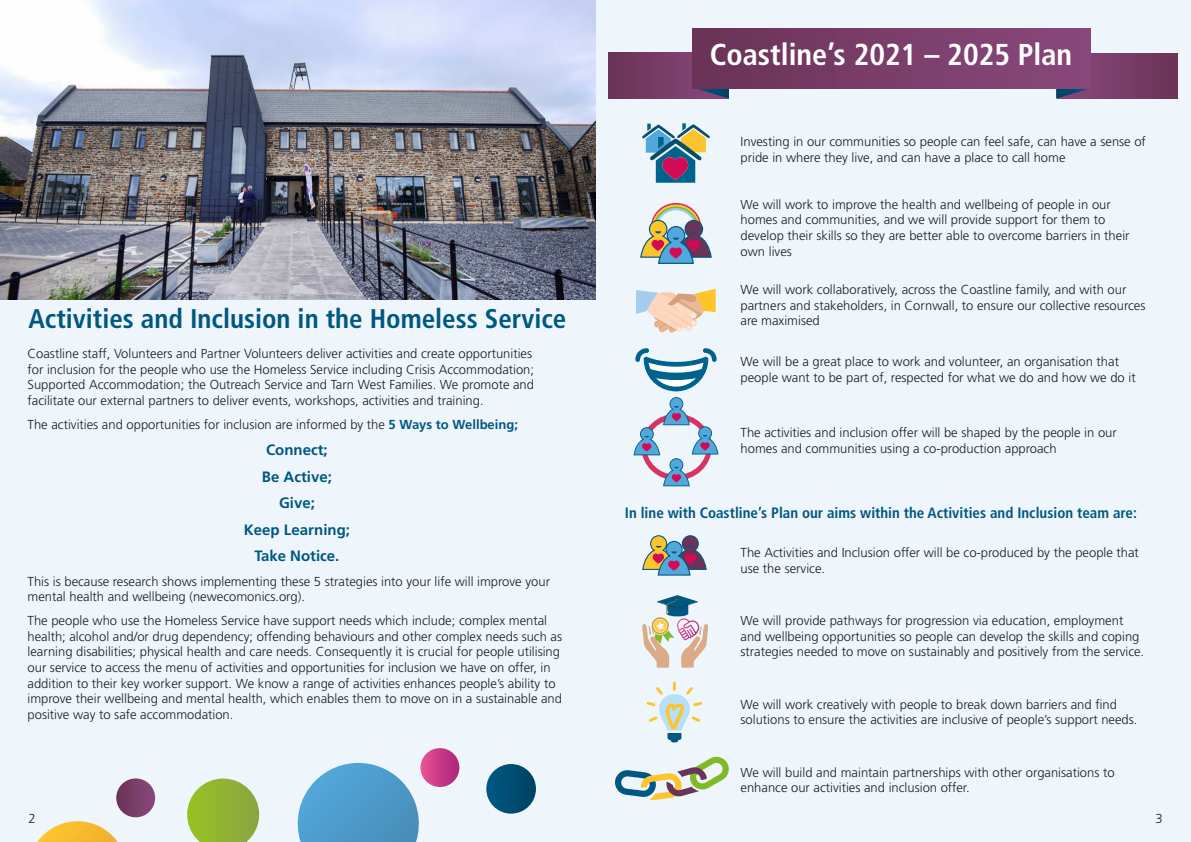
<style>
.page{position:relative;width:1191px;height:842px;background:#eef6fb}
.page>*{position:absolute;margin:0;border:0;box-sizing:border-box;transform-origin:0 0}
.t1{font:700 condensed 30.2px "Frutiger LT Std";color:#fff}
.t2{font:700 condensed 27px "Frutiger LT Std";color:#005781}
.t3{font:700 condensed 15px "Frutiger LT Std";color:#005781}
.t4{font:700 15px/26.5px "Frutiger LT Std";color:#005781;text-align:center}
.t5{font:300 13px/15.6px "Frutiger LT Std";color:#1d1d1b}
.s1{font-weight:700;color:#005781}
</style>
<div class="page">
<svg style="left:37px;top:821px;width:81px;height:21px"></svg>
<svg style="left:187px;top:778px;width:72px;height:64px"></svg>
<img style="left:0;top:0;width:595px;height:300px">
<svg style="left:297px;top:763px;width:122px;height:79px"></svg>
<div style="left:420px;top:748px;width:39px;height:39px;background:linear-gradient(to right,#ec589b,#aa2276);border-radius:19px"></div>
<svg style="left:486px;top:764px;width:50px;height:50px;background:#065075"></svg>
<svg style="left:642px;top:535px;width:65px;height:41px"></svg>
<svg style="left:636px;top:289px;width:79px;height:44px"></svg>
<div style="left:608px;top:53px;width:121px;height:46px;background:linear-gradient(to bottom,#753a64,#753a64)"></div>
<svg style="left:694px;top:88px;width:35px;height:11px"></svg>
<svg style="left:1090px;top:53px;width:87px;height:46px;background:#763b65"></svg>
<svg style="left:1056px;top:88px;width:34px;height:11px"></svg>
<div style="left:692px;top:28px;width:398px;height:60px;background:linear-gradient(to right,#6a3357,#89487d)"></div>
<svg style="left:642px;top:123px;width:68px;height:60px"></svg>
<svg style="left:640px;top:203px;width:72px;height:61px"></svg>
<svg style="left:633px;top:348px;width:85px;height:138px"></svg>
<svg style="left:642px;top:595px;width:65px;height:72px"></svg>
<svg style="left:646px;top:682px;width:56px;height:60px"></svg>
<svg style="left:615px;top:757px;width:114px;height:43px"></svg>
<div style="left:116px;top:778px;width:39px;height:39px;background:linear-gradient(to right,#6d385b,#88477b);border-radius:19px"></div>
<h2 class="t2" style="left:28px;top:302px;width:539px">Activities and Inclusion in the Homeless Service</h2>
<p class="t5" style="left:28px;top:346px;width:508px">Coastline staff, Volunteers and Partner Volunteers deliver activities and create opportunities for inclusion for the people who use the Homeless Service including Crisis Accommodation; Supported Accommodation; the Outreach Service and Tarn West Families. We promote and facilitate our external partners to deliver events, workshops, activities and training.</p>
<p class="t5" style="left:28px;top:417px;width:492px">The activities and opportunities for inclusion are informed by the <span class="s1">5 Ways to Wellbeing;</span></p>
<p class="t4" style="left:244px;top:437px;width:108px">Connect;<br>Be Active;<br>Give;<br>Keep Learning;<br>Take Notice.</p>
<p class="t5" style="left:28px;top:573px;width:524px">This is because research shows implementing these 5 strategies into your life will improve your mental health and wellbeing (newecomonics.org).</p>
<p class="t5" style="left:28px;top:613px;width:536px">The people who use the Homeless Service have support needs which include; complex mental health; alcohol and/or drug dependency; offending behaviours and other complex needs such as learning disabilities; physical health and care needs. Consequently it is crucial for people utilising our service to access the menu of activities and opportunities for inclusion we have on offer, in addition to their key worker support. We know a range of activities enhances people’s ability to improve their wellbeing and mental health, which enables them to move on in a sustainable and positive way to safe accommodation.</p>
<h1 class="t1" style="left:710px;top:37px;width:364px">Coastline’s 2021 – 2025 Plan</h1>
<p class="t5" style="left:740px;top:134px;width:407px">Investing in our communities so people can feel safe, can have a sense of pride in where they live, and can have a place to call home</p>
<p class="t5" style="left:740px;top:197px;width:390px">We will work to improve the health and wellbeing of people in our homes and communities, and we will provide support for them to develop their skills so they are better able to overcome barriers in their own lives</p>
<p class="t5" style="left:740px;top:282px;width:406px">We will work collaboratively, across the Coastline family, and with our partners and stakeholders, in Cornwall, to ensure our collective resources are maximised</p>
<p class="t5" style="left:740px;top:354px;width:396px">We will be a great place to work and volunteer, an organisation that people want to be part of, respected for what we do and how we do it</p>
<p class="t5" style="left:740px;top:425px;width:378px">The activities and inclusion offer will be shaped by the people in our homes and communities using a co-production approach</p>
<p class="t3" style="left:625px;top:504px;width:513px">In line with Coastline’s Plan our aims within the Activities and Inclusion team are:</p>
<p class="t5" style="left:740px;top:545px;width:400px">The Activities and Inclusion offer will be co-produced by the people that use the service.</p>
<p class="t5" style="left:740px;top:613px;width:405px">We will provide pathways for progression via education, employment and wellbeing opportunities so people can develop the skills and coping strategies needed to move on sustainably and positively from the service.</p>
<p class="t5" style="left:740px;top:696px;width:398px">We will work creatively with people to break down barriers and find solutions to ensure the activities are inclusive of people’s support needs.</p>
<p class="t5" style="left:740px;top:765px;width:375px">We will build and maintain partnerships with other organisations to enhance our activities and inclusion offer.</p>
<p class="t5" style="left:28px;top:811px;width:9px">2</p>
<p class="t5" style="left:1155px;top:811px;width:9px">3</p>
</div>
